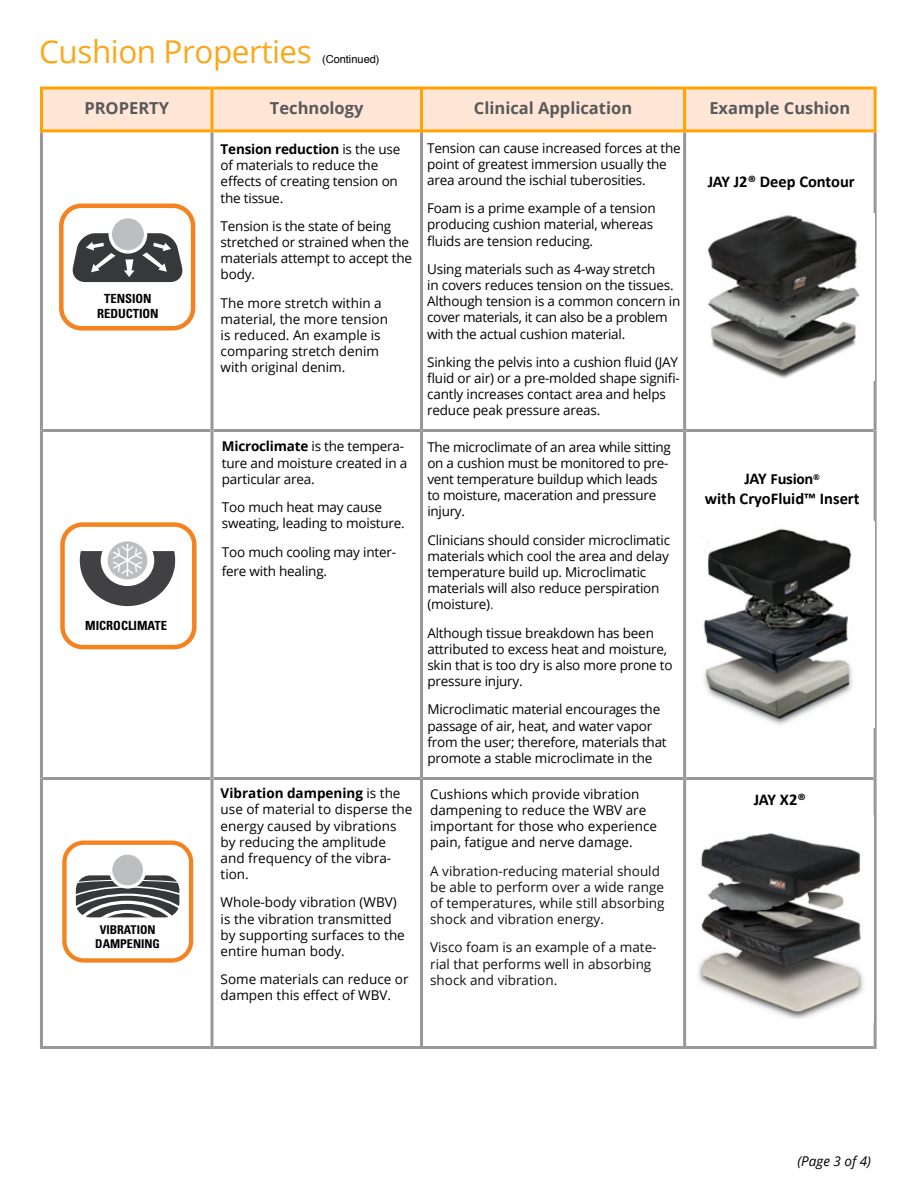
<style>
.page{position:relative;width:918px;height:1188px;background:#fff}
.page>*{position:absolute;margin:0;border:0;box-sizing:border-box;transform-origin:0 0}
.t1{font:31.5px "Open Sans";letter-spacing:-.015em;color:#faa81a}
.t2{font:700 16.5px "Open Sans";color:#58595b}
.t3{font:700 16.5px "Calibri";color:#000}
.t4{font:13.5px/16.2px "Open Sans";letter-spacing:-.015em;color:#000}
.t5{font:13.5px/16.2px "Open Sans";color:#111}
.t6{font:italic 13.5px "Open Sans";color:#000}
.t7{font:700 13.5px "Open Sans";letter-spacing:-.02em;color:#000}
.t8{font:700 condensed 12.6px/15.1px "Univers";color:#000;text-align:center}
.t9{font:700 condensed 12.15px/14.5px "Univers";color:#000;text-align:center}
.t10{font:10.95px "Helvetica";color:#000}
.s1{font-weight:700}
.s2{color:#444}
.s3{font-family:"Calibri";font-size:16.5px}
</style>
<div class="page">
<div style="left:43px;top:90px;width:831px;height:39px;background:#ffe6d6"></div>
<hr style="left:43px;top:87px;width:167px;height:3px;background:#ffa300">
<hr style="left:40px;top:87px;width:3px;height:45px;background:#ffa300">
<hr style="left:213px;top:87px;width:207px;height:3px;background:#ffa300">
<hr style="left:210px;top:87px;width:3px;height:45px;background:#ffa300">
<hr style="left:423px;top:87px;width:260px;height:3px;background:#ffa300">
<hr style="left:420px;top:87px;width:3px;height:45px;background:#ffa300">
<hr style="left:686px;top:87px;width:188px;height:3px;background:#ffa300">
<hr style="left:683px;top:87px;width:3px;height:45px;background:#ffa300">
<hr style="left:874px;top:87px;width:3px;height:45px;background:#ffa300">
<hr style="left:43px;top:129px;width:167px;height:3px;background:#ffa300">
<hr style="left:213px;top:129px;width:207px;height:3px;background:#ffa300">
<hr style="left:423px;top:129px;width:260px;height:3px;background:#ffa300">
<hr style="left:686px;top:129px;width:188px;height:3px;background:#ffa300">
<hr style="left:40px;top:132px;width:3px;height:298px;background:#979799">
<hr style="left:210px;top:132px;width:3px;height:298px;background:#979799">
<hr style="left:420px;top:132px;width:3px;height:298px;background:#979799">
<hr style="left:683px;top:132px;width:3px;height:298px;background:#979799">
<hr style="left:874px;top:132px;width:3px;height:298px;background:#979799">
<hr style="left:43px;top:429px;width:167px;height:3px;background:#979799">
<hr style="left:40px;top:430px;width:3px;height:349px;background:#979799">
<hr style="left:213px;top:429px;width:207px;height:3px;background:#979799">
<hr style="left:210px;top:430px;width:3px;height:349px;background:#979799">
<hr style="left:423px;top:429px;width:260px;height:3px;background:#979799">
<hr style="left:420px;top:430px;width:3px;height:349px;background:#979799">
<hr style="left:686px;top:429px;width:188px;height:3px;background:#979799">
<hr style="left:683px;top:430px;width:3px;height:349px;background:#979799">
<hr style="left:874px;top:430px;width:3px;height:349px;background:#979799">
<hr style="left:43px;top:777px;width:167px;height:3px;background:#979799">
<hr style="left:40px;top:779px;width:3px;height:270px;background:#979799">
<hr style="left:213px;top:777px;width:207px;height:3px;background:#979799">
<hr style="left:210px;top:779px;width:3px;height:270px;background:#979799">
<hr style="left:423px;top:777px;width:260px;height:3px;background:#979799">
<hr style="left:420px;top:779px;width:3px;height:270px;background:#979799">
<hr style="left:686px;top:777px;width:188px;height:3px;background:#979799">
<hr style="left:683px;top:779px;width:3px;height:270px;background:#979799">
<hr style="left:874px;top:779px;width:3px;height:270px;background:#979799">
<hr style="left:43px;top:1046px;width:167px;height:3px;background:#979799">
<hr style="left:213px;top:1046px;width:207px;height:3px;background:#979799">
<hr style="left:423px;top:1046px;width:260px;height:3px;background:#979799">
<hr style="left:686px;top:1046px;width:188px;height:3px;background:#979799">
<div style="left:59px;top:204px;width:136px;height:127px;border:4px solid #f58220;border-radius:20px"></div>
<div style="left:110px;top:217px;width:36px;height:35px;background:#bcbec0;border-radius:50%"></div>
<div style="left:109px;top:215px;width:38px;height:39px;border:3px solid #fff;border-radius:50%"></div>
<svg style="left:72px;top:233px;width:111px;height:49px"></svg>
<div style="left:60px;top:522px;width:137px;height:127px;border:4px solid #f58220;border-radius:20px"></div>
<svg style="left:108px;top:541px;width:39px;height:38px"></svg>
<svg style="left:80px;top:543px;width:95px;height:63px"></svg>
<div style="left:76px;top:875px;width:103px;height:42px;background:#363839;border-radius:15px"></div>
<svg style="left:67px;top:880px;width:127px;height:78px"></svg>
<div style="left:62px;top:841px;width:131px;height:122px;border:4px solid #f58220;border-radius:19px"></div>
<div style="left:111px;top:853px;width:34px;height:34px;background:#bcbec0;border-radius:50%"></div>
<div style="left:109px;top:851px;width:37px;height:38px;border:3px solid #fff;border-radius:50%"></div>
<img style="left:703px;top:528px;width:150px;height:197px">
<img style="left:698px;top:833px;width:166px;height:185px">
<div style="left:701px;top:214px;width:174px;height:167px;background:#fff"></div>
<img style="left:707px;top:215px;width:153px;height:164px">
<h1 class="t1" style="left:39px;top:30px;width:274px">Cushion Properties</h1>
<p class="t10" style="left:322px;top:53px;width:59px">(Continued)</p>
<p class="t2" style="left:84px;top:96px;width:86px">PROPERTY</p>
<p class="t2" style="left:270px;top:96px;width:95px">Technology</p>
<p class="t2" style="left:474px;top:96px;width:160px">Clinical Application</p>
<p class="t2" style="left:709px;top:96px;width:142px">Example Cushion</p>
<p class="t8" style="left:97px;top:291px;width:63px">TENSION<br>REDUCTION</p>
<p class="t8" style="left:85px;top:618px;width:83px">MICROCLIMATE</p>
<p class="t4" style="left:221px;top:141px;width:181px"><span class="s1">Tension reduction</span> is the use of materials to reduce the effects of creating tension on the tissue.</p>
<p class="t4" style="left:221px;top:217px;width:193px">Tension is the state of being stretched or strained when the materials attempt to accept the body.</p>
<p class="t4" style="left:221px;top:294px;width:169px">The more stretch within a material, the more tension is reduced. An example is comparing stretch denim with original denim.</p>
<p class="t8" style="left:234px;top:297px;width:83px">MICROCLIMATE</p>
<p class="t4" style="left:222px;top:438px;width:187px"><span class="s1">Microclimate</span> is the tempera&shy;ture and moisture created in a particular area.</p>
<p class="t4" style="left:222px;top:499px;width:184px">Too much heat may cause sweating, leading to moisture.</p>
<p class="t4" style="left:222px;top:541px;width:176px;line-height:19.8px">Too much cooling may inter&shy;fere with healing.</p>
<p class="t8" style="left:230px;top:469px;width:55px">STABILITY</p>
<p class="t4" style="left:221px;top:785px;width:193px"><span class="s1">Vibration dampening</span> is the use of material to disperse the energy caused by vibrations by reducing the amplitude and frequency of the vibra&shy;tion.</p>
<p class="t4" style="left:221px;top:894px;width:186px">Whole-body vibration (WBV) is the vibration transmitted by supporting surfaces to the entire human body.</p>
<p class="t4" style="left:221px;top:971px;width:189px">Some materials can reduce or dampen this effect of WBV.</p>
<p class="t8" style="left:235px;top:918px;width:67px">ANTI-SHEAR</p>
<p class="t9" style="left:95px;top:922px;width:66px">VIBRATION<br>DAMPENING</p>
<p class="t9" style="left:270px;top:925px;width:61px">TENSION<br>REDUCTION</p>
<p class="t8" style="left:84px;top:924px;width:69px">PROTECTION</p>
<p class="t4" style="left:427px;top:139px;width:255px">Tension can cause increased forces at the point of greatest immersion usually the area around the ischial tuberosities.</p>
<p class="t4" style="left:427px;top:200px;width:230px">Foam is a prime example of a tension producing cushion material, whereas fluids are tension reducing.</p>
<p class="t4" style="left:427px;top:260px;width:255px">Using materials such as 4-way stretch<br>in covers reduces tension on the tissues.<br>Although tension is a common concern in cover materials, it can also be a problem with the actual cushion material.</p>
<p class="t4" style="left:427px;top:353px;width:254px">Sinking the pelvis into a cushion fluid (JAY fluid or air) or a pre-molded shape signifi&shy;cantly increases contact area and helps reduce peak pressure areas.</p>
<p class="t4" style="left:427px;top:438px;width:245px">The microclimate of an area while sitting on a cushion must be monitored to pre&shy;vent temperature buildup which leads to moisture, maceration and pressure injury.</p>
<p class="t4" style="left:427px;top:531px;width:244px">Clinicians should consider microclimatic materials which cool the area and delay temperature build up. Microclimatic materials will also reduce perspiration (moisture)<span class="s2">.</span></p>
<p class="t4" style="left:427px;top:624px;width:247px">Although tissue breakdown has been attributed to excess heat and moisture, skin that is too dry is also more prone to pressure injury.</p>
<p class="t4" style="left:427px;top:701px;width:241px">Microclimatic material encourages the passage of air, heat, and water vapor from the user; therefore, materials that promote a stable microclimate in the</p>
<p class="t4" style="left:430px;top:786px;width:228px">Cushions which provide vibration dampening to reduce the WBV are important for those who experience pain, fatigue and nerve damage.</p>
<p class="t5" style="left:430px;top:862px;width:236px">A vibration-reducing material should be able to perform over a wide range of temperatures, while still absorbing shock and vibration energy.</p>
<p class="t5" style="left:430px;top:939px;width:228px">Visco foam is an example of a mate&shy;rial that performs well in absorbing shock and vibration.</p>
<p class="t3" style="left:708px;top:171px;width:149px">JAY J2® Deep Contour</p>
<p class="t7" style="left:745px;top:470px;width:77px"><span class="s3">JAY</span> Fusion<sup>®</sup></p>
<p class="t3" style="left:705px;top:488px;width:156px">with CryoFluid™ Insert</p>
<p class="t3" style="left:754px;top:789px;width:53px">JAY X2®</p>
<p class="t6" style="left:797px;top:1152px;width:75px">(Page 3 of 4)</p>
</div>
